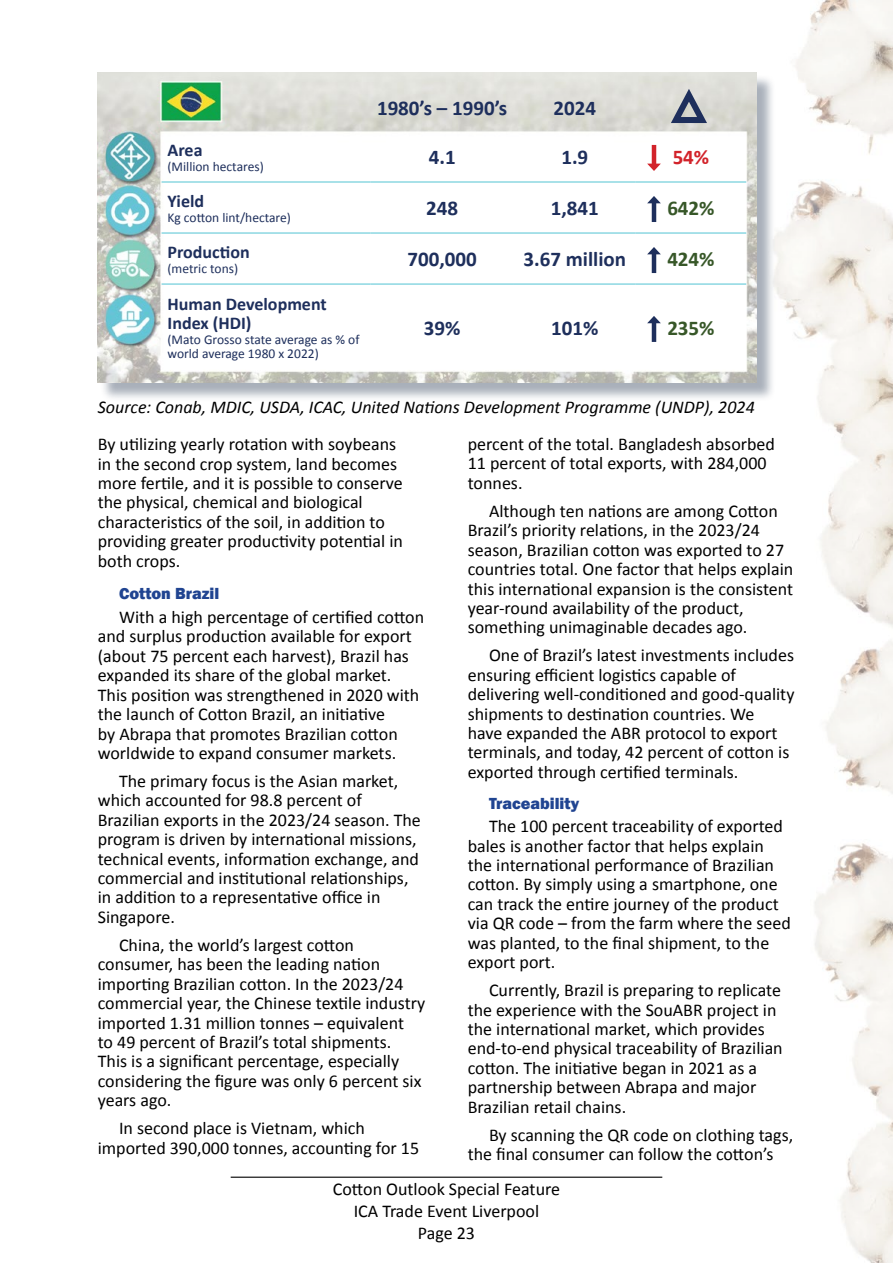
<style>
.page{position:relative;width:893px;height:1263px;background:#fff}
.page>*{position:absolute;margin:0;border:0;box-sizing:border-box;transform-origin:0 0}
.t1{font:700 21px "Calibri";color:#1e2f5c}
.t2{font:700 21px "Calibri";color:#375728}
.t3{font:700 21px "Calibri";color:#d2232a}
.t4{font:18px/19.4px "Calibri";color:#000}
.t5{font:italic 18px "Calibri";color:#000}
.t6{font:700 18px/19.4px "Calibri";color:#1e2f5c}
.t7{font:800 16.5px "Franklin Gothic";color:#204491}
.t8{font:13.5px/14.5px "Calibri";color:#1e2f5c}
</style>
<div class="page">
<hr style="left:231px;top:1176px;width:431px;height:2px;background:#000">
<img style="left:775px;top:0;width:118px;height:1263px">
<div style="left:100px;top:74px;width:675px;height:328px;background:#091d3a;opacity:.35"></div>
<img style="left:98px;top:72px;width:659px;height:311px">
<hr style="left:162px;top:283px;width:208px;height:2px;background:#65cad8">
<hr style="left:370px;top:283px;width:144px;height:2px;background:#65cad8">
<hr style="left:514px;top:283px;width:122px;height:2px;background:#65cad8">
<hr style="left:636px;top:283px;width:110px;height:2px;background:#65cad8">
<hr style="left:162px;top:232px;width:208px;height:2px;background:#65cad8">
<hr style="left:370px;top:232px;width:144px;height:2px;background:#65cad8">
<hr style="left:514px;top:232px;width:122px;height:2px;background:#65cad8">
<hr style="left:636px;top:232px;width:110px;height:2px;background:#65cad8">
<hr style="left:162px;top:181px;width:208px;height:2px;background:#65cad8">
<hr style="left:370px;top:181px;width:144px;height:2px;background:#65cad8">
<hr style="left:514px;top:181px;width:122px;height:2px;background:#65cad8">
<hr style="left:636px;top:181px;width:110px;height:2px;background:#65cad8">
<svg style="left:666px;top:87px;width:46px;height:39px;background:#a7abb2"></svg>
<hr style="left:652px;top:202px;width:4px;height:20px;background:#1e2f5c">
<svg style="left:647px;top:196px;width:14px;height:7px"></svg>
<hr style="left:652px;top:253px;width:4px;height:20px;background:#1e2f5c">
<svg style="left:647px;top:247px;width:14px;height:7px"></svg>
<hr style="left:652px;top:322px;width:4px;height:20px;background:#1e2f5c">
<svg style="left:647px;top:316px;width:14px;height:7px"></svg>
<hr style="left:652px;top:145px;width:4px;height:20px;background:#d2232a">
<svg style="left:647px;top:164px;width:14px;height:7px"></svg>
<p class="t6" style="left:168px;top:140px;width:37px">Area</p>
<p class="t8" style="left:168px;top:158px;width:98px">(Million hectares)</p>
<p class="t6" style="left:168px;top:191px;width:38px">Yield</p>
<p class="t8" style="left:168px;top:209px;width:125px">Kg cotton lint/hectare)</p>
<p class="t1" style="left:377px;top:93px;width:132px">1980’s – 1990’s</p>
<p class="t1" style="left:553px;top:93px;width:44px">2024</p>
<p class="t1" style="left:429px;top:143px;width:28px">4.1</p>
<p class="t1" style="left:561px;top:143px;width:28px">1.9</p>
<p class="t3" style="left:673px;top:143px;width:38px">54%</p>
<p class="t1" style="left:426px;top:194px;width:33px">248</p>
<p class="t1" style="left:551px;top:194px;width:50px">1,841</p>
<p class="t2" style="left:667px;top:194px;width:49px">642%</p>
<p class="t6" style="left:168px;top:242px;width:84px">Production</p>
<p class="t8" style="left:168px;top:260px;width:72px">(metric tons)</p>
<p class="t1" style="left:408px;top:245px;width:71px">700,000</p>
<p class="t1" style="left:523px;top:245px;width:104px">3.67 million</p>
<p class="t2" style="left:667px;top:245px;width:49px">424%</p>
<p class="t6" style="left:168px;top:293px;width:161px">Human Development<br>Index (HDI)</p>
<p class="t8" style="left:168px;top:331px;width:193px">(Mato Grosso state average as % of world average 1980 x 2022)</p>
<p class="t1" style="left:424px;top:313px;width:38px">39%</p>
<p class="t1" style="left:551px;top:313px;width:49px">101%</p>
<p class="t2" style="left:667px;top:313px;width:49px">235%</p>
<p class="t5" style="left:98px;top:394px;width:658px">Source: Conab, MDIC, USDA, ICAC, United Nations Development Programme (UNDP), 2024</p>
<p class="t4" style="left:98px;top:434px;width:307px">By utilizing yearly rotation with soybeans in the second crop system, land becomes more fertile, and it is possible to conserve the physical, chemical and biological characteristics of the soil, in addition to providing greater productivity potential in both crops.</p>
<p class="t7" style="left:119px;top:583px;width:102px">Cotton Brazil</p>
<p class="t4" style="left:98px;top:606px;width:328px;text-indent:21px">With a high percentage of certified cotton and surplus production available for export (about 75 percent each harvest), Brazil has expanded its share of the global market.<br>This position was strengthened in 2020 with the launch of Cotton Brazil, an initiative<br>by Abrapa that promotes Brazilian cotton worldwide to expand consumer markets.</p>
<p class="t4" style="left:98px;top:770px;width:325px;text-indent:21px">The primary focus is the Asian market, which accounted for 98.8 percent of Brazilian exports in the 2023/24 season. The program is driven by international missions, technical events, information exchange, and commercial and institutional relationships, in addition to a representative office in Singapore.</p>
<p class="t4" style="left:98px;top:934px;width:329px;text-indent:21px">China, the world’s largest cotton consumer, has been the leading nation importing Brazilian cotton. In the 2023/24 commercial year, the Chinese textile industry imported 1.31 million tonnes – equivalent<br>to 49 percent of Brazil’s total shipments.<br>This is a significant percentage, especially considering the figure was only 6 percent six years ago.</p>
<p class="t4" style="left:98px;top:1118px;width:323px;text-indent:21px">In second place is Vietnam, which imported 390,000 tonnes, accounting for 15</p>
<p class="t4" style="left:468px;top:433px;width:309px">percent of the total. Bangladesh absorbed<br>11 percent of total exports, with 284,000 tonnes.</p>
<p class="t4" style="left:468px;top:500px;width:327px;text-indent:21px">Although ten nations are among Cotton Brazil’s priority relations, in the 2023/24 season, Brazilian cotton was exported to 27 countries total. One factor that helps explain this international expansion is the consistent year-round availability of the product, something unimaginable decades ago.</p>
<p class="t4" style="left:468px;top:645px;width:328px;text-indent:21px">One of Brazil’s latest investments includes ensuring efficient logistics capable of delivering well-conditioned and good-quality shipments to destination countries. We<br>have expanded the ABR protocol to export terminals, and today, 42 percent of cotton is exported through certified terminals.</p>
<p class="t7" style="left:489px;top:792px;width:92px">Traceability</p>
<p class="t4" style="left:468px;top:816px;width:325px;text-indent:21px">The 100 percent traceability of exported bales is another factor that helps explain the international performance of Brazilian cotton. By simply using a smartphone, one can track the entire journey of the product via QR code – from the farm where the seed was planted, to the final shipment, to the export port.</p>
<p class="t4" style="left:468px;top:979px;width:316px;text-indent:21px">Currently, Brazil is preparing to replicate the experience with the SouABR project in the international market, which provides end-to-end physical traceability of Brazilian cotton. The initiative began in 2021 as a partnership between Abrapa and major Brazilian retail chains.</p>
<p class="t4" style="left:468px;top:1124px;width:327px;text-indent:21px">By scanning the QR code on clothing tags, the final consumer can follow the cotton’s</p>
<p class="t4" style="left:333px;top:1178px;width:229px;line-height:21.6px;text-align:center">Cotton Outlook Special Feature<br>ICA Trade Event Liverpool<br>Page 23</p>
</div>
